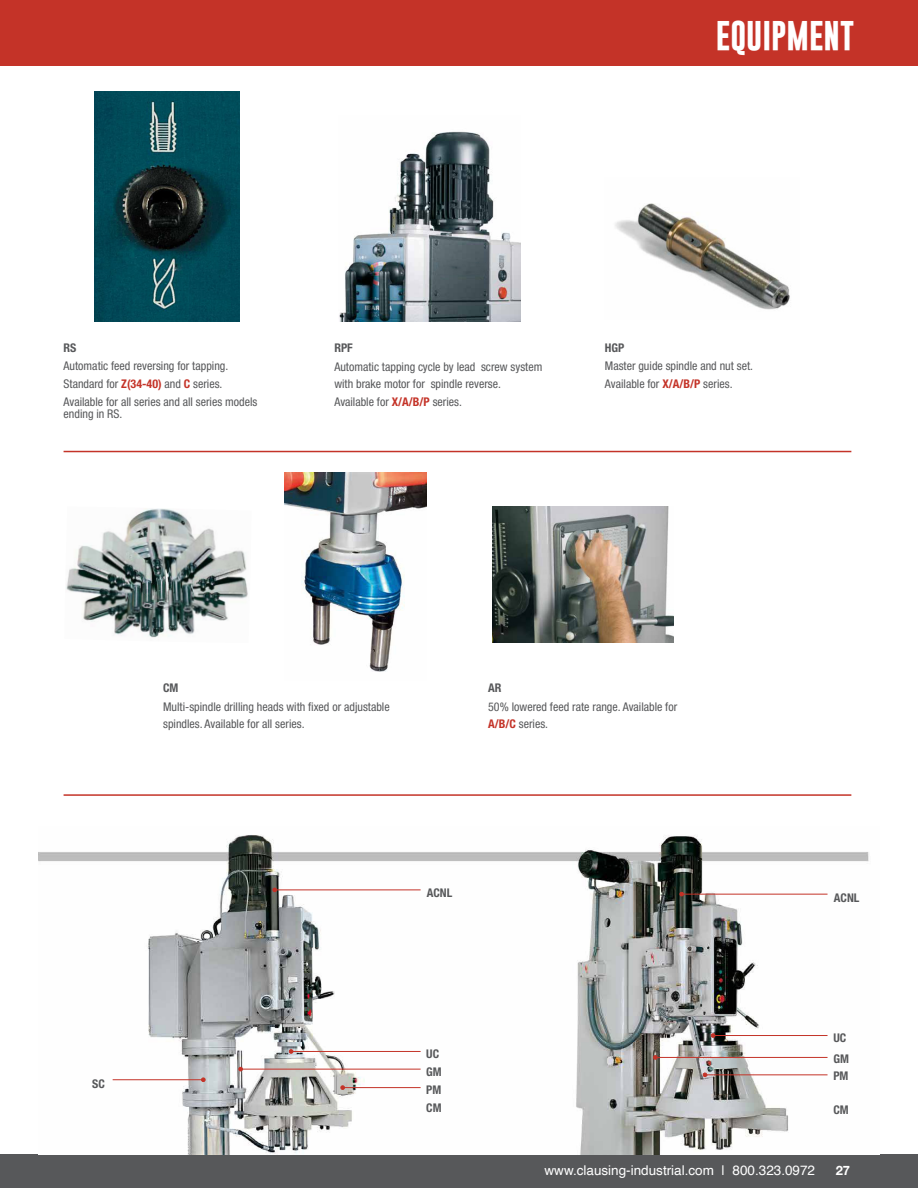
<style>
.page{position:relative;width:918px;height:1188px;background:#fff}
.page>*{position:absolute;margin:0;border:0;box-sizing:border-box;transform-origin:0 0}
.t1{font:700 30px "Gobold";color:#fff}
.t2{font:13.5px "Helvetica";color:#fff}
.t3{font:700 12.9px "Helvetica Neue LT Std";color:#fff}
.Paragraph_Style1{font:condensed 12px/17.1px "Helvetica Neue LT Std";color:#57585a}
.Paragraph_Style1-2{font:700 condensed 12px "Helvetica Neue LT Std";color:#57585a}
.s1{font-weight:700;color:#c43328}
</style>
<div class="page">
<div style="left:0;top:0;width:918px;height:65px;background:#c43328"></div>
<div style="left:0;top:1154px;width:918px;height:34px;background:#57585a"></div>
<hr style="left:64px;top:451px;width:787px;height:1px;background:#c43328">
<hr style="left:64px;top:794px;width:787px;height:2px;background:#c43328">
<img style="left:39px;top:835px;width:830px;height:319px">
<hr style="left:113px;top:1079px;width:90px;height:1px;background:#c43328">
<hr style="left:275px;top:889px;width:146px;height:1px;background:#c43328">
<svg style="left:273px;top:888px;width:4px;height:4px"></svg>
<hr style="left:291px;top:1051px;width:130px;height:1px;background:#c43328">
<hr style="left:241px;top:1069px;width:180px;height:1px;background:#c43328">
<hr style="left:343px;top:1087px;width:78px;height:1px;background:#c43328">
<hr style="left:682px;top:894px;width:146px;height:1px;background:#c43328">
<hr style="left:713px;top:1035px;width:115px;height:1px;background:#c43328">
<hr style="left:655px;top:1057px;width:173px;height:1px;background:#c43328">
<hr style="left:705px;top:1074px;width:123px;height:1px;background:#c43328">
<svg style="left:703px;top:1073px;width:4px;height:4px"></svg>
<img style="left:284px;top:473px;width:143px;height:199px">
<img style="left:66px;top:508px;width:182px;height:130px">
<img style="left:493px;top:507px;width:181px;height:136px">
<img style="left:94px;top:91px;width:145px;height:230px">
<img style="left:615px;top:203px;width:175px;height:107px">
<img style="left:339px;top:131px;width:182px;height:191px">
<p class="t1" style="left:716px;top:16px;width:140px">EQUIPMENT</p>
<p class="Paragraph_Style1-2" style="left:64px;top:341px;width:14px">RS</p>
<p class="Paragraph_Style1" style="left:64px;top:357px;width:166px">Automatic feed reversing for tapping.</p>
<p class="Paragraph_Style1" style="left:64px;top:375px;width:160px">Standard for <span class="s1">Z(34-40)</span> and <span class="s1">C</span> series.</p>
<p class="Paragraph_Style1" style="left:64px;top:396px;width:195px;line-height:12px">Available for all series and all series models ending in RS.</p>
<p class="Paragraph_Style1-2" style="left:334px;top:341px;width:20px">RPF</p>
<p class="Paragraph_Style1" style="left:334px;top:358px;width:210px">Automatic tapping cycle by lead screw system with brake motor for spindle reverse.</p>
<p class="Paragraph_Style1" style="left:334px;top:393px;width:129px">Available for <span class="s1">X/A/B/P</span> series.</p>
<p class="Paragraph_Style1-2" style="left:605px;top:341px;width:21px">HGP</p>
<p class="Paragraph_Style1" style="left:605px;top:357px;width:150px">Master guide spindle and nut set.</p>
<p class="Paragraph_Style1" style="left:605px;top:375px;width:129px">Available for <span class="s1">X/A/B/P</span> series.</p>
<p class="Paragraph_Style1-2" style="left:163px;top:681px;width:17px">CM</p>
<p class="Paragraph_Style1" style="left:163px;top:698px;width:228px">Multi-spindle drilling heads with fixed or adjustable spindles. Available for all series.</p>
<p class="Paragraph_Style1-2" style="left:488px;top:681px;width:15px">AR</p>
<p class="Paragraph_Style1" style="left:488px;top:698px;width:191px">50% lowered feed rate range. Available for<br><span class="s1">A/B/C</span> series.</p>
<p class="Paragraph_Style1-2" style="left:92px;top:1076px;width:14px">SC</p>
<p class="Paragraph_Style1-2" style="left:427px;top:886px;width:27px">ACNL</p>
<p class="Paragraph_Style1-2" style="left:426px;top:1047px;width:14px">UC</p>
<p class="Paragraph_Style1-2" style="left:426px;top:1065px;width:17px">GM</p>
<p class="Paragraph_Style1-2" style="left:426px;top:1083px;width:17px">PM</p>
<p class="Paragraph_Style1-2" style="left:426px;top:1101px;width:17px">CM</p>
<p class="Paragraph_Style1-2" style="left:834px;top:890px;width:27px">ACNL</p>
<p class="Paragraph_Style1-2" style="left:833px;top:1031px;width:14px">UC</p>
<p class="Paragraph_Style1-2" style="left:833px;top:1052px;width:17px">GM</p>
<p class="Paragraph_Style1-2" style="left:833px;top:1068px;width:17px">PM</p>
<p class="Paragraph_Style1-2" style="left:833px;top:1103px;width:17px">CM</p>
<p class="t2" style="left:545px;top:1160px;width:272px">www.clausing-industrial.com | 800.323.0972</p>
<p class="t3" style="left:836px;top:1162px;width:16px">27</p>
</div>
